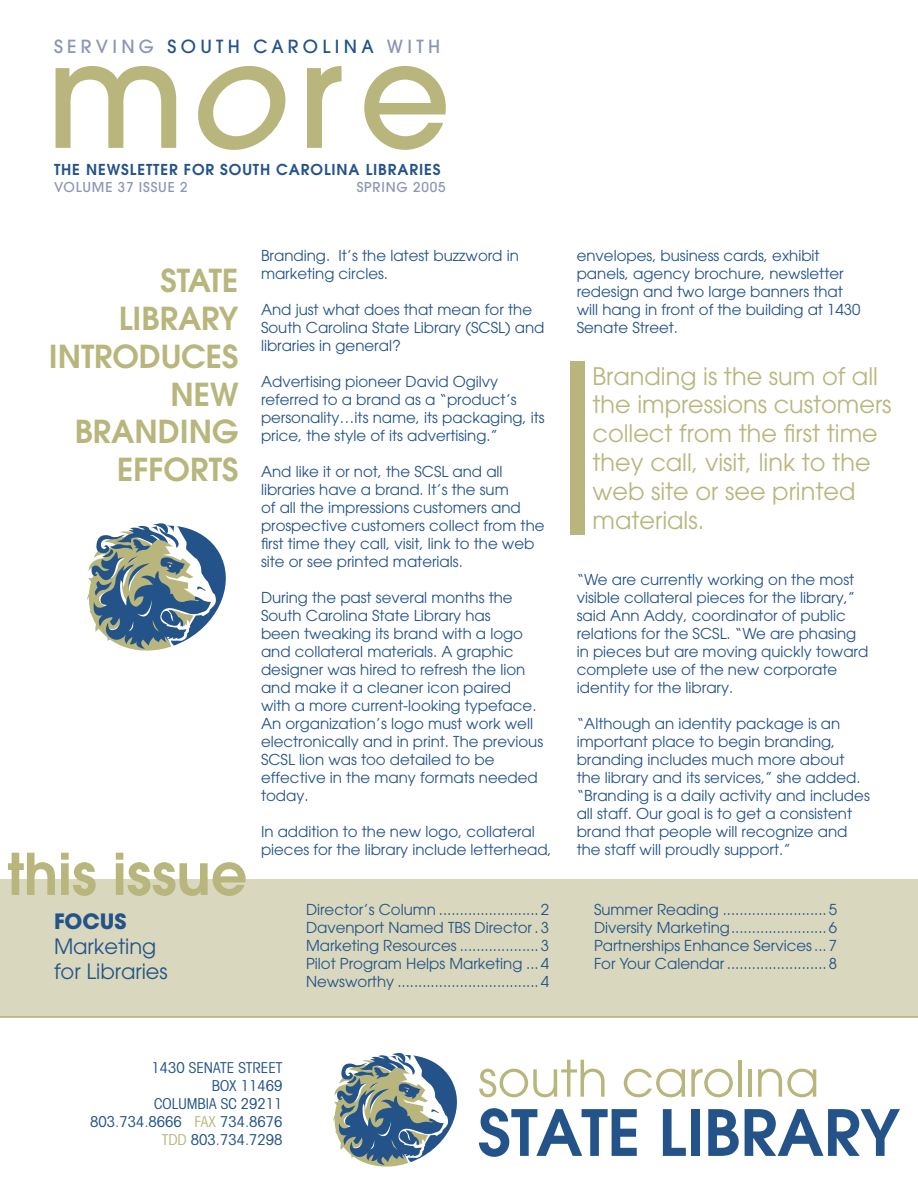
<style>
.page{position:relative;width:918px;height:1188px;background:#fff}
.page>*{position:absolute;margin:0;border:0;box-sizing:border-box;transform-origin:0 0}
.t1{font:600 57px "Avant Garde";color:#b8b67c}
.t2{font:600 31.5px/37.8px "Avant Garde";color:#b8b67c;text-align:right}
.t3{font:24px/28.8px "Avant Garde";color:#b8b67c}
.t4{font:21px/25.2px "Avant Garde";color:#235389}
.t5{font:700 21px "Avant Garde";color:#235389}
.t6{font:500 18px "Avant Garde";letter-spacing:.24em;color:#235389}
.t7{font:15px/18px "Avant Garde";color:#235389}
.t8{font:condensed 15px/18px "Avant Garde";color:#235389;text-align:right}
.t9{font:600 15px "Avant Garde";letter-spacing:.06em;color:#235389}
.t10{font:500 13.5px "Avant Garde";letter-spacing:.06em;color:#8c94b7}
.s1{color:#8c94b7}
.s2{color:#b8b67c}
</style>
<div class="page">
<svg style="left:479px;top:1060px;width:126px;height:37px"></svg>
<svg style="left:624px;top:1069px;width:61px;height:28px"></svg>
<svg style="left:691px;top:1069px;width:42px;height:28px"></svg>
<hr style="left:738px;top:1060px;width:4px;height:37px;background:#b8b67c">
<hr style="left:748px;top:1069px;width:4px;height:28px;background:#b8b67c">
<svg style="left:758px;top:1069px;width:58px;height:28px"></svg>
<svg style="left:479px;top:1108px;width:158px;height:49px"></svg>
<svg style="left:663px;top:1109px;width:23px;height:47px"></svg>
<div style="left:691px;top:1109px;width:8px;height:47px;background:#235389"></div>
<svg style="left:708px;top:1109px;width:31px;height:47px"></svg>
<svg style="left:745px;top:1109px;width:155px;height:47px"></svg>
<svg style="left:333px;top:1053px;width:124px;height:114px"></svg>
<div style="left:0;top:880px;width:918px;height:138px;background:#d9d7bd"></div>
<svg style="left:56px;top:66px;width:390px;height:84px"></svg>
<hr style="left:0;top:1016px;width:918px;height:2px;background:#b8b67c">
<div style="left:570px;top:362px;width:14px;height:173px;background:#b8b67c"></div>
<svg style="left:87px;top:523px;width:139px;height:128px"></svg>
<p class="t6" style="left:54px;top:35px;width:388px"><span class="s1">SERVING</span> SOUTH CAROLINA <span class="s1">WITH</span></p>
<p class="t9" style="left:54px;top:160px;width:388px">THE NEWSLETTER FOR SOUTH CAROLINA LIBRARIES</p>
<p class="t10" style="left:54px;top:178px;width:135px">VOLUME 37 ISSUE 2</p>
<p class="t10" style="left:357px;top:178px;width:90px">SPRING 2005</p>
<h2 class="t2" style="left:49px;top:261px;width:191px">STATE<br>LIBRARY<br>INTRODUCES<br>NEW<br>BRANDING<br>EFFORTS</h2>
<h1 class="t1" style="left:7px;top:837px;width:242px">this issue</h1>
<p class="t7" style="left:261px;top:246px;width:259px">Branding. It’s the latest buzzword in marketing circles.</p>
<p class="t7" style="left:261px;top:300px;width:285px">And just what does that mean for the<br>South Carolina State Library (SCSL) and libraries in general?</p>
<p class="t7" style="left:261px;top:372px;width:285px">Advertising pioneer David Ogilvy referred to a brand as a “product’s personality…its name, its packaging, its price, the style of its advertising.”</p>
<p class="t7" style="left:261px;top:462px;width:285px">And like it or not, the SCSL and all libraries have a brand. It’s the sum<br>of all the impressions customers and prospective customers collect from the first time they call, visit, link to the web site or see printed materials.</p>
<p class="t7" style="left:261px;top:588px;width:284px">During the past several months the South Carolina State Library has<br>been tweaking its brand with a logo and collateral materials. A graphic designer was hired to refresh the lion and make it a cleaner icon paired with a more current-looking typeface.<br>An organization’s logo must work well electronically and in print. The previous SCSL lion was too detailed to be effective in the many formats needed today.</p>
<p class="t7" style="left:261px;top:822px;width:292px">In addition to the new logo, collateral pieces for the library include letterhead,</p>
<p class="t7" style="left:577px;top:246px;width:285px">envelopes, business cards, exhibit panels, agency brochure, newsletter redesign and two large banners that will hang in front of the building at 1430<br>Senate Street.</p>
<h3 class="t3" style="left:592px;top:361px;width:301px">Branding is the sum of all the impressions customers collect from the first time they call, visit, link to the web site or see printed materials.</h3>
<p class="t7" style="left:577px;top:570px;width:293px">“We are currently working on the most visible collateral pieces for the library,” said Ann Addy, coordinator of public relations for the SCSL. “We are phasing in pieces but are moving quickly toward complete use of the new corporate identity for the library.</p>
<p class="t7" style="left:577px;top:714px;width:295px">“Although an identity package is an important place to begin branding, branding includes much more about the library and its services,” she added. “Branding is a daily activity and includes all staff. Our goal is to get a consistent brand that people will recognize and the staff will proudly support.”</p>
<h3 class="t5" style="left:54px;top:907px;width:74px">FOCUS</h3>
<h3 class="t4" style="left:54px;top:933px;width:115px">Marketing for Libraries</h3>
<p class="t7" style="left:306px;top:900px;width:245px;text-align:justify">Director’s Column ........................2<br>Davenport Named TBS Director .3<br>Marketing Resources ...................3<br>Pilot Program Helps Marketing ...4<br>Newsworthy ..................................4</p>
<p class="t7" style="left:594px;top:900px;width:245px;text-align:justify">Summer Reading .........................5<br>Diversity Marketing .......................6<br>Partnerships Enhance Services ...7<br>For Your Calendar ........................8</p>
<p class="t8" style="left:90px;top:1058px;width:194px">1430 SENATE STREET<br>BOX 11469<br>COLUMBIA SC 29211<br>803.734.8666 <span class="s2">FAX</span> 734.8676<br><span class="s2">TDD</span> 803.734.7298</p>
</div>
